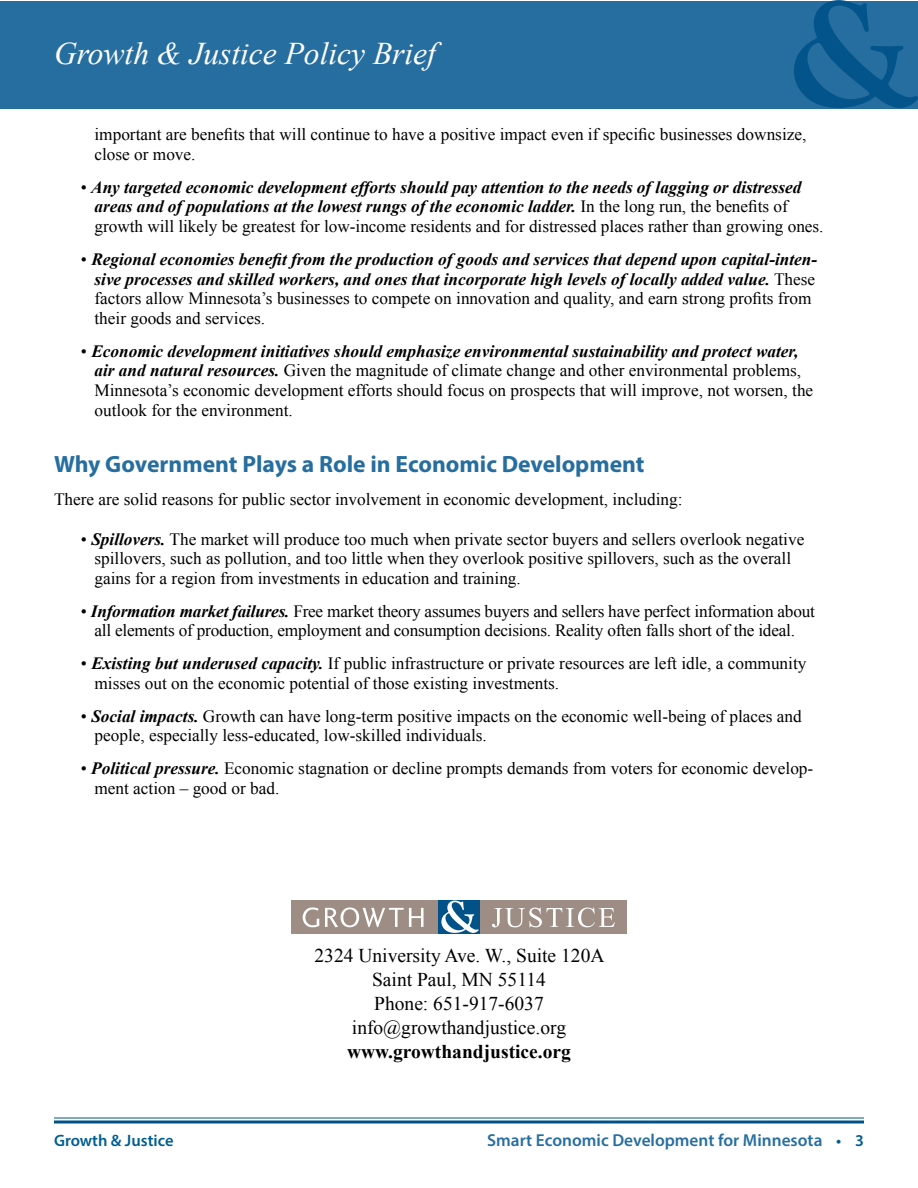
<style>
.page{position:relative;width:918px;height:1188px;background:#fff}
.page>*{position:absolute;margin:0;border:0;box-sizing:border-box;transform-origin:0 0}
.t1{font:italic 31.5px "Times New Roman";color:#fff}
.t2{font:700 23.7px "Myriad Pro";color:#276ea0}
.t3{font:19.5px/24px "Times New Roman";color:#000;text-align:center}
.t4{font:700 19.5px "Times New Roman";color:#000}
.t5{font:600 17.4px "Myriad Pro";color:#276ea0}
.t6{font:17.25px/19.5px "Times New Roman";color:#000}
.t7{font:italic 700 17.25px/19.6px "Times New Roman";color:#000}
.t8{font:600 16.5px "Myriad Pro";color:#005d91}
.s1{font-weight:400;font-style:normal}
.s2{font-weight:700;font-style:italic}
.s3{font-size:16.5px;color:#005d91}
</style>
<div class="page">
<hr style="left:54px;top:1117px;width:810px;height:2px;background:#005288">
<svg style="left:54px;top:1120px;width:810px;height:4px;background:#3f7da5"></svg>
<div style="left:1px;top:1px;width:917px;height:108px;background:#276ea0"></div>
<svg style="left:794px;top:0;width:124px;height:108px"></svg>
<div style="left:291px;top:900px;width:336px;height:33px;background:#9d8d85"></div>
<svg style="left:303px;top:907px;width:16px;height:20px"></svg>
<svg style="left:325px;top:907px;width:99px;height:20px"></svg>
<svg style="left:492px;top:908px;width:123px;height:19px"></svg>
<div style="left:438px;top:900px;width:42px;height:33px;background:#005288"></div>
<svg style="left:441px;top:901px;width:38px;height:32px"></svg>
<h1 class="t1" style="left:54px;top:32px;width:384px">Growth &amp; Justice Policy Brief</h1>
<p class="t6" style="left:94px;top:124px;width:713px">important are benefits that will continue to have a positive impact even if specific businesses downsize, close or move.</p>
<p class="t7" style="left:94px;top:177px;width:731px;text-indent:-14px"><span class="s1">•</span> Any targeted economic development efforts should pay attention to the needs of lagging or distressed areas and of populations at the lowest rungs of the economic ladder. <span class="s1">In the long run, the benefits of growth will likely be greatest for low-income residents and for distressed places rather than growing ones.</span></p>
<p class="t7" style="left:94px;top:249px;width:724px;text-indent:-14px"><span class="s1">•</span> Regional economies benefit from the production of goods and services that depend upon capital-inten&shy;sive processes and skilled workers, and ones that incorporate high levels of locally added value. <span class="s1">These factors allow Minnesota’s businesses to compete on innovation and quality, and earn strong profits from their goods and services.</span></p>
<p class="t6" style="left:94px;top:341px;width:720px;text-indent:-14px">• <span class="s2">Economic development initiatives should emphasize environmental sustainability and protect water, air and natural resources.</span> Given the magnitude of climate change and other environmental problems, Minnesota’s economic development efforts should focus on prospects that will improve, not worsen, the outlook for the environment.</p>
<h2 class="t2" style="left:54px;top:448px;width:592px">Why Government Plays a Role in Economic Development</h2>
<p class="t6" style="left:54px;top:489px;width:630px">There are solid reasons for public sector involvement in economic development, including:</p>
<p class="t6" style="left:95px;top:529px;width:711px;text-indent:-14px">• <span class="s2">Spillovers.</span> The market will produce too much when private sector buyers and sellers overlook negative spillovers, such as pollution, and too little when they overlook positive spillovers, such as the overall gains for a region from investments in education and training.</p>
<p class="t6" style="left:81px;top:601px;width:735px;text-align:center">• <span class="s2">Information market failures.</span> Free market theory assumes buyers and sellers have perfect information about all elements of production, employment and consumption decisions. Reality often falls short of the ideal.</p>
<p class="t6" style="left:95px;top:654px;width:713px;text-indent:-14px">• <span class="s2">Existing but underused capacity.</span> If public infrastructure or private resources are left idle, a community misses out on the economic potential of those existing investments.</p>
<p class="t6" style="left:94px;top:706px;width:709px;text-indent:-13px">• <span class="s2">Social impacts.</span> Growth can have long-term positive impacts on the economic well-being of places and people, especially less-educated, low-skilled individuals.</p>
<p class="t6" style="left:94px;top:759px;width:720px;text-indent:-13px">• <span class="s2">Political pressure.</span> Economic stagnation or decline prompts demands from voters for economic develop&shy;ment action – good or bad.</p>
<p class="t3" style="left:315px;top:943px;width:291px">2324 University Ave. W., Suite 120A<br>Saint Paul, MN 55114<br>Phone: 651-917-6037 info@growthandjustice.org</p>
<p class="t4" style="left:347px;top:1038px;width:225px">www.growthandjustice.org</p>
<p class="t8" style="left:54px;top:1130px;width:121px">Growth &amp; Justice</p>
<p class="t5" style="left:487px;top:1129px;width:378px">Smart Economic Development for Minnesota <span class="s3">• 3</span></p>
</div>
